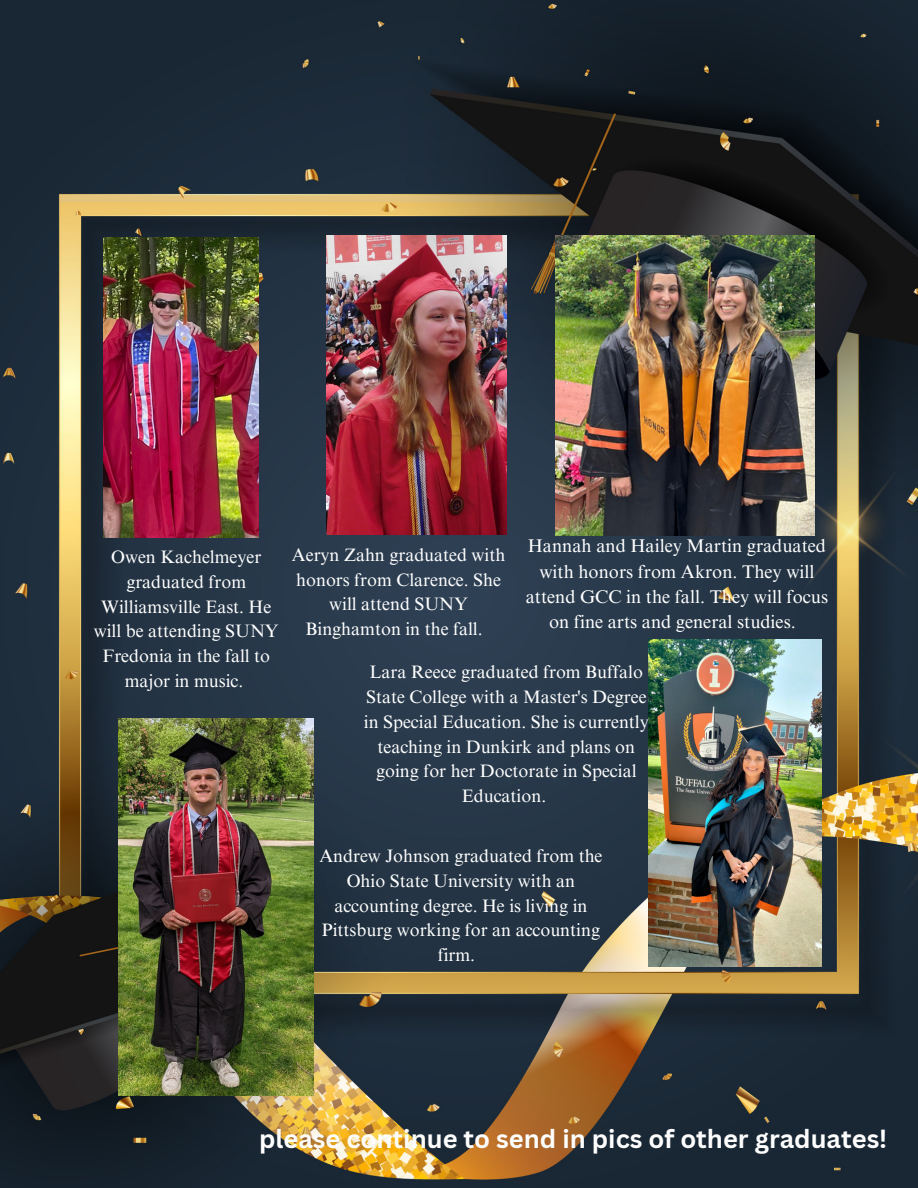
<style>
.page{position:relative;width:918px;height:1188px;background:#fff}
.page>*{position:absolute;margin:0;border:0;box-sizing:border-box;transform-origin:0 0}
.t1{font:700 25.5px "Canva Sans";color:#fff}
.t2{font:18.45px/25.2px "Times NRMT Pro";color:#fff;text-align:center}
.t3{font:18px/24.8px "Times NRMT Pro";color:#fff;text-align:center}
</style>
<div class="page">
<img style="left:0;top:0;width:918px;height:1188px">
<img style="left:103px;top:237px;width:156px;height:301px">
<img style="left:326px;top:236px;width:180px;height:299px">
<img style="left:119px;top:719px;width:194px;height:377px">
<img style="left:555px;top:236px;width:260px;height:300px">
<img style="left:649px;top:640px;width:173px;height:327px">
<p class="t3" style="left:94px;top:547px;width:186px">Owen Kachelmeyer graduated from<br>Williamsville East. He will be attending SUNY<br>Fredonia in the fall to major in music.</p>
<p class="t3" style="left:292px;top:545px;width:215px">Aeryn Zahn graduated with honors from Clarence. She will attend SUNY<br>Binghamton in the fall.</p>
<p class="t2" style="left:526px;top:536px;width:304px">Hannah and Hailey Martin graduated with honors from Akron. They will attend GCC in the fall. They will focus on fine arts and general studies.</p>
<p class="t3" style="left:364px;top:662px;width:287px">Lara Reece graduated from Buffalo<br>State College with a Master's Degree in Special Education. She is currently teaching in Dunkirk and plans on going for her Doctorate in Special<br>Education.</p>
<p class="t3" style="left:319px;top:846px;width:285px">Andrew Johnson graduated from the<br>Ohio State University with an accounting degree. He is living in<br>Pittsburg working for an accounting firm.</p>
<p class="t1" style="left:259px;top:1120px;width:630px">please continue to send in pics of other graduates!</p>
</div>
